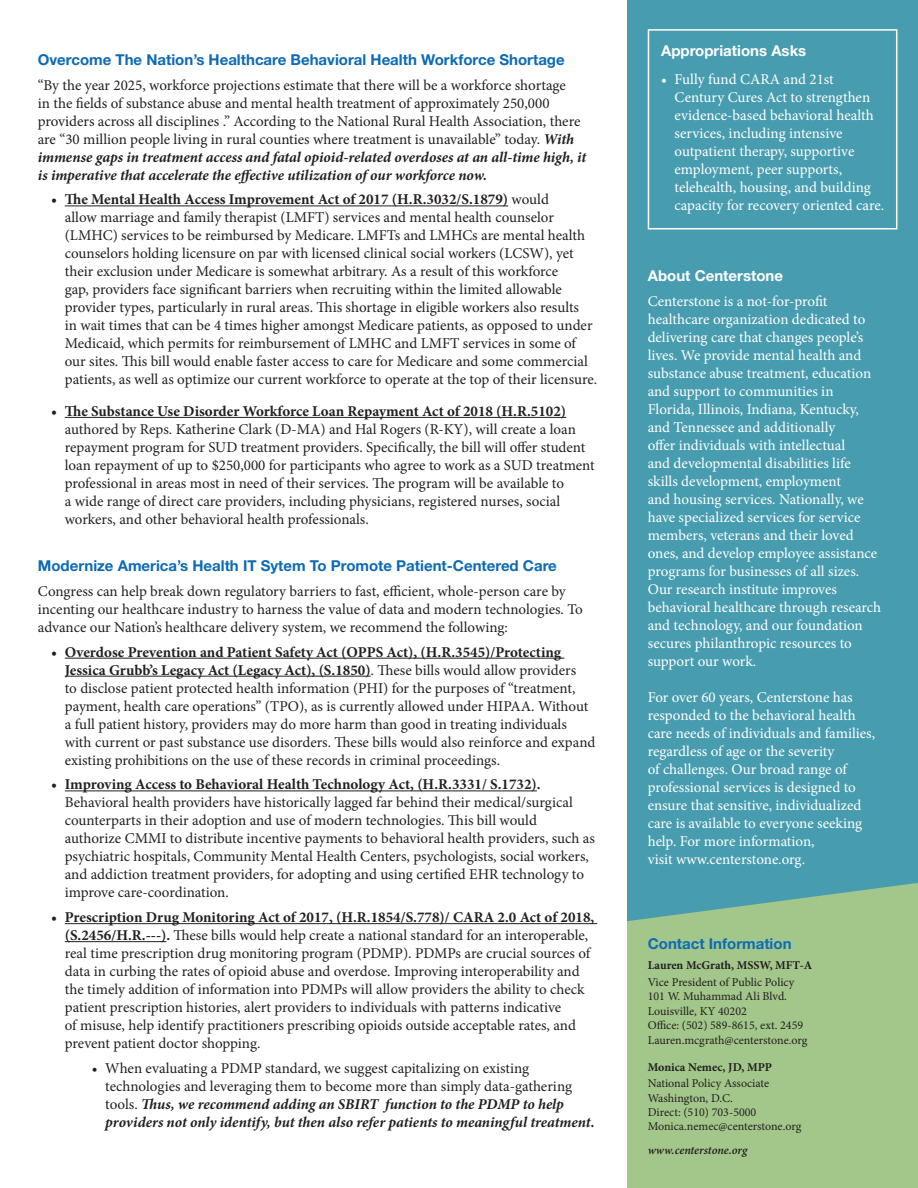
<style>
.page{position:relative;width:918px;height:1188px;background:#fff}
.page>*{position:absolute;margin:0;border:0;box-sizing:border-box;transform-origin:0 0}
.t1{font:15px/18px "Minion Pro";color:#231f20}
.t2{font:15px/18px "Minion Pro";color:#fff}
.t3{font:700 15px "Helvetica Neue LT Pro";color:#0d6ab4}
.t4{font:700 15px "Helvetica Neue LT Pro";color:#fff}
.t5{font:700 15px "Helvetica Neue LT Pro";color:#0d6cb6}
.t6{font:12px "Minion Pro";color:#231f20}
.t7{font:700 12px "Minion Pro";color:#231f20}
.t8{font:italic 600 12px "Minion Pro";letter-spacing:-.005em;color:#231f20}
.s1{font-weight:700;font-style:italic}
.s2{font-weight:700}
</style>
<div class="page">
<div style="left:626px;top:0;width:292px;height:1188px;background:#479daf"></div>
<svg style="left:626px;top:883px;width:292px;height:305px;background:#9dc38d"></svg>
<hr style="left:65px;top:206px;width:443px;height:1px;background:#231f20">
<hr style="left:65px;top:417px;width:501px;height:1px;background:#231f20">
<hr style="left:65px;top:658px;width:499px;height:1px;background:#231f20">
<hr style="left:65px;top:676px;width:306px;height:1px;background:#231f20">
<hr style="left:65px;top:791px;width:472px;height:1px;background:#231f20">
<hr style="left:65px;top:923px;width:532px;height:1px;background:#231f20">
<hr style="left:65px;top:941px;width:101px;height:1px;background:#231f20">
<div style="left:648px;top:29px;width:249px;height:201px;border:2px solid #fff"></div>
<p class="t3" style="left:38px;top:50px;width:528px">Overcome The Nation’s Healthcare Behavioral Health Workforce Shortage</p>
<p class="t1" style="left:38px;top:76px;width:550px">“By the year 2025, workforce projections estimate that there will be a workforce shortage<br>in the fields of substance abuse and mental health treatment of approximately 250,000 providers across all disciplines .” According to the National Rural Health Association, there are “30 million people living in rural counties where treatment is unavailable” today. <span class="s1">With immense gaps in treatment access and fatal opioid-related overdoses at an all-time high, it is imperative that accelerate the effective utilization of our workforce now.</span></p>
<p class="t1" style="left:65px;top:191px;width:534px;text-indent:-14px"><span class="s2">• The Mental Health Access Improvement Act of 2017 (H.R.3032/S.1879)</span> would<br>allow marriage and family therapist (LMFT) services and mental health counselor (LMHC) services to be reimbursed by Medicare. LMFTs and LMHCs are mental health counselors holding licensure on par with licensed clinical social workers (LCSW), yet their exclusion under Medicare is somewhat arbitrary. As a result of this workforce<br>gap, providers face significant barriers when recruiting within the limited allowable provider types, particularly in rural areas. This shortage in eligible workers also results<br>in wait times that can be 4 times higher amongst Medicare patients, as opposed to under Medicaid, which permits for reimbursement of LMHC and LMFT services in some of our sites. This bill would enable faster access to care for Medicare and some commercial patients, as well as optimize our current workforce to operate at the top of their licensure.</p>
<p class="t1" style="left:65px;top:402px;width:532px;text-indent:-14px"><span class="s2">• The Substance Use Disorder Workforce Loan Repayment Act of 2018 (H.R.5102) </span>authored by Reps. Katherine Clark (D-MA) and Hal Rogers (R-KY), will create a loan repayment program for SUD treatment providers. Specifically, the bill will offer student loan repayment of up to $250,000 for participants who agree to work as a SUD treatment professional in areas most in need of their services. The program will be available to<br>a wide range of direct care providers, including physicians, registered nurses, social workers, and other behavioral health professionals.</p>
<p class="t3" style="left:38px;top:556px;width:521px">Modernize America’s Health IT Sytem To Promote Patient-Centered Care</p>
<p class="t1" style="left:38px;top:582px;width:547px">Congress can help break down regulatory barriers to fast, efficient, whole-person care by incenting our healthcare industry to harness the value of data and modern technologies. To advance our Nation’s healthcare delivery system, we recommend the following:</p>
<p class="t1" style="left:65px;top:643px;width:532px;text-indent:-14px"><span class="s2">• Overdose Prevention and Patient Safety Act (OPPS Act), (H.R.3545)/Protecting Jessica Grubb’s Legacy Act (Legacy Act), (S.1850)</span>. These bills would allow providers<br>to disclose patient protected health information (PHI) for the purposes of “treatment, payment, health care operations” (TPO), as is currently allowed under HIPAA. Without a full patient history, providers may do more harm than good in treating individuals with current or past substance use disorders. These bills would also reinforce and expand existing prohibitions on the use of these records in criminal proceedings.</p>
<p class="t1" style="left:65px;top:776px;width:532px;text-indent:-14px"><span class="s2">• Improving Access to Behavioral Health Technology Act, (H.R.3331/ S.1732).<br></span>Behavioral health providers have historically lagged far behind their medical/surgical counterparts in their adoption and use of modern technologies. This bill would authorize CMMI to distribute incentive payments to behavioral health providers, such as psychiatric hospitals, Community Mental Health Centers, psychologists, social workers, and addiction treatment providers, for adopting and using certified EHR technology to improve care-coordination.</p>
<p class="t1" style="left:65px;top:908px;width:531px;text-indent:-14px"><span class="s2">• Prescription Drug Monitoring Act of 2017, (H.R.1854/S.778)/ CARA 2.0 Act of 2018, (S.2456/H.R.---).</span> These bills would help create a national standard for an interoperable, real time prescription drug monitoring program (PDMP). PDMPs are crucial sources of data in curbing the rates of opioid abuse and overdose. Improving interoperability and the timely addition of information into PDMPs will allow providers the ability to check patient prescription histories, alert providers to individuals with patterns indicative<br>of misuse, help identify practitioners prescribing opioids outside acceptable rates, and prevent patient doctor shopping.</p>
<p class="t1" style="left:105px;top:1059px;width:491px;text-indent:-13px">• When evaluating a PDMP standard, we suggest capitalizing on existing technologies and leveraging them to become more than simply data-gathering tools. <span class="s1">Thus, we recommend adding an SBIRT function to the PDMP to help providers not only identify, but then also refer patients to meaningful treatment.</span></p>
<p class="t4" style="left:661px;top:41px;width:147px">Appropriations Asks</p>
<p class="t2" style="left:675px;top:70px;width:211px;text-indent:-14px">• Fully fund CARA and 21st<br>Century Cures Act to strengthen evidence-based behavioral health services, including intensive outpatient therapy, supportive employment, peer supports, telehealth, housing, and building capacity for recovery oriented care.</p>
<p class="t4" style="left:648px;top:266px;width:137px">About Centerstone</p>
<p class="t2" style="left:648px;top:292px;width:235px">Centerstone is a not-for-profit healthcare organization dedicated to delivering care that changes people’s lives. We provide mental health and substance abuse treatment, education and support to communities in Florida, Illinois, Indiana, Kentucky, and Tennessee and additionally<br>offer individuals with intellectual<br>and developmental disabilities life skills development, employment<br>and housing services. Nationally, we have specialized services for service members, veterans and their loved ones, and develop employee assistance programs for businesses of all sizes.<br>Our research institute improves behavioral healthcare through research and technology, and our foundation secures philanthropic resources to support our work.</p>
<p class="t2" style="left:648px;top:688px;width:229px">For over 60 years, Centerstone has responded to the behavioral health care needs of individuals and families, regardless of age or the severity<br>of challenges. Our broad range of professional services is designed to ensure that sensitive, individualized care is available to everyone seeking help. For more information,</p>
<p class="t2" style="left:648px;top:850px;width:159px">visit www.centerstone.org.</p>
<p class="t5" style="left:648px;top:934px;width:145px">Contact Information</p>
<p class="t7" style="left:648px;top:957px;width:166px">Lauren McGrath, MSSW, MFT-A</p>
<p class="t6" style="left:648px;top:974px;width:148px">Vice President of Public Policy</p>
<p class="t6" style="left:648px;top:988px;width:141px">101 W. Muhammad Ali Blvd.</p>
<p class="t6" style="left:648px;top:1003px;width:101px">Louisville, KY 40202</p>
<p class="t6" style="left:648px;top:1017px;width:157px">Office: (502) 589-8615, ext. 2459</p>
<p class="t6" style="left:648px;top:1032px;width:161px">Lauren.mcgrath@centerstone.org</p>
<p class="t7" style="left:648px;top:1058px;width:126px">Monica Nemec, JD, MPP</p>
<p class="t6" style="left:648px;top:1075px;width:123px">National Policy Associate</p>
<p class="t6" style="left:648px;top:1090px;width:87px">Washington, D.C.</p>
<p class="t6" style="left:648px;top:1104px;width:110px">Direct: (510) 703-5000</p>
<p class="t6" style="left:648px;top:1119px;width:155px">Monica.nemec@centerstone.org</p>
<p class="t8" style="left:648px;top:1142px;width:101px">www.centerstone.org</p>
</div>
